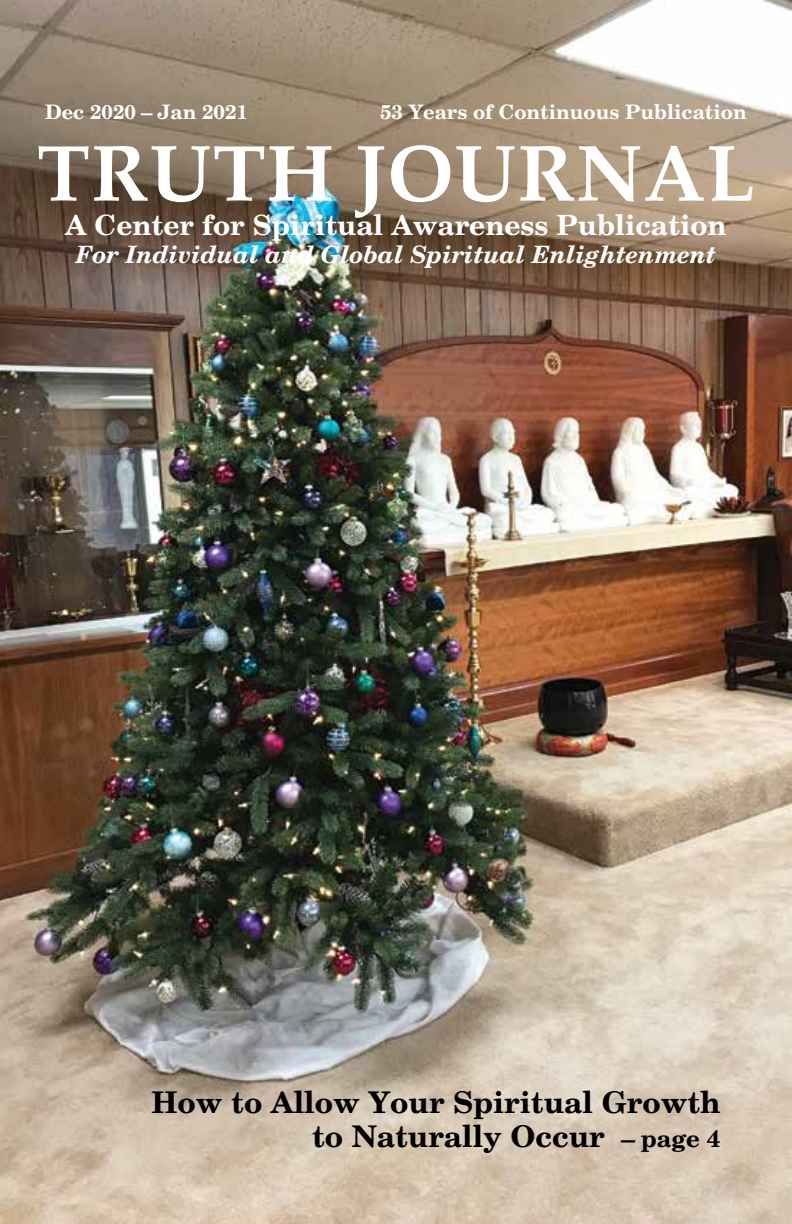
<style>
.page{position:relative;width:792px;height:1224px;background:#fff}
.page>*{position:absolute;margin:0;border:0;box-sizing:border-box;transform-origin:0 0}
.t1{font:700 80px "Palatino";letter-spacing:.01em;color:#fff}
.t2{font:700 30px/34px "New Century Schlbk";color:#000;text-align:right}
.t3{font:700 28px "New Century Schlbk";color:#fff}
.t4{font:italic 700 24px "New Century Schlbk";color:#fff}
.t5{font:700 20px "New Century Schlbk";color:#fff}
.s1{font-size:24px}
</style>
<div class="page">
<img style="left:0;top:0;width:792px;height:1224px">
<p class="t5" style="left:45px;top:99px;width:204px">Dec 2020 – Jan 2021</p>
<p class="t5" style="left:380px;top:99px;width:368px">53 Years of Continuous Publication</p>
<h1 class="t1" style="left:37px;top:105px;width:720px">TRUTH JOURNAL</h1>
<p class="t3" style="left:65px;top:207px;width:663px">A Center for Spiritual Awareness Publication</p>
<p class="t4" style="left:76px;top:239px;width:642px">For Individual and Global Spiritual Enlightenment</p>
<p class="t2" style="left:152px;top:1085px;width:571px">How to Allow Your Spiritual Growth to Naturally Occur <span class="s1">– page 4</span></p>
</div>
